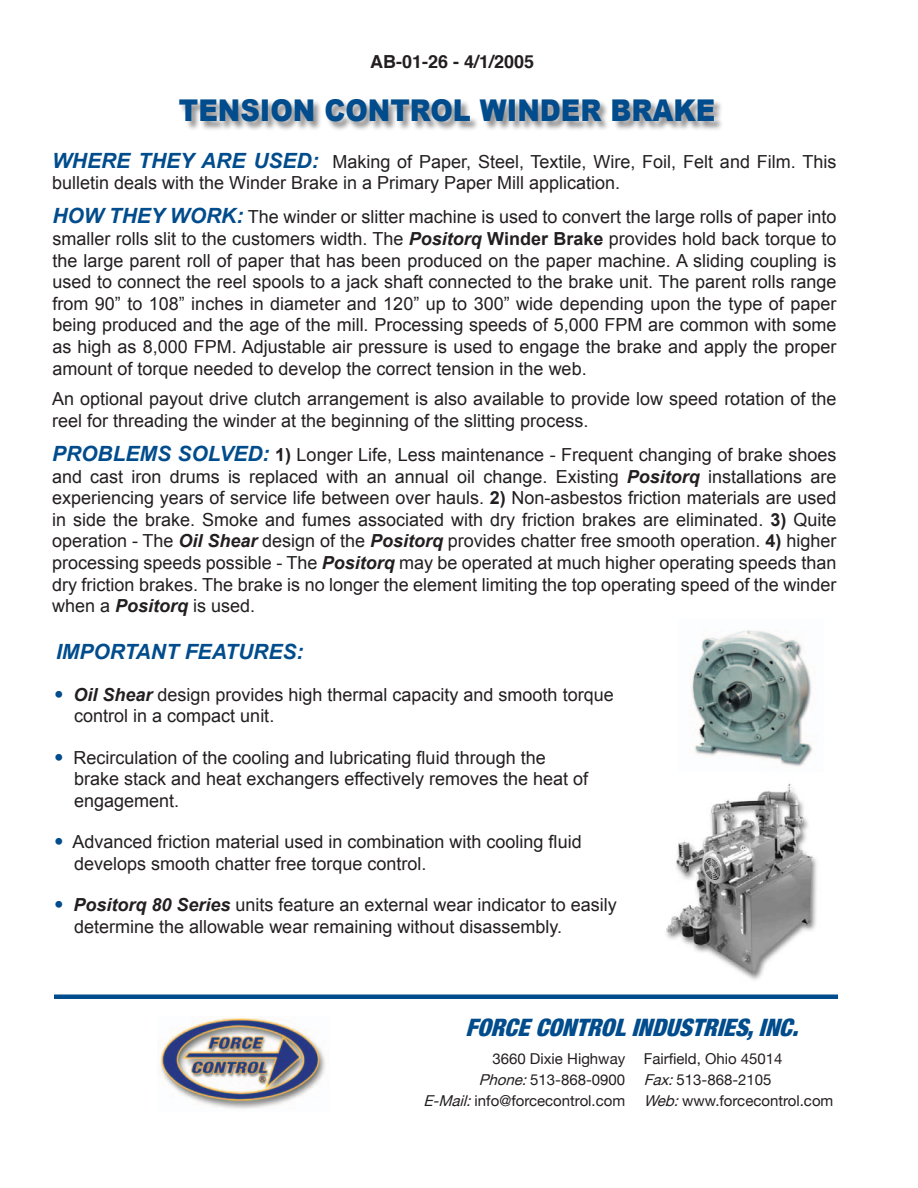
<style>
.page{position:relative;width:918px;height:1188px;background:#fff}
.page>*{position:absolute;margin:0;border:0;box-sizing:border-box;transform-origin:0 0}
.t1{font:900 30px "Arial";color:#014c8c;scale:.9 1}
.t2{font:italic 900 condensed 24px "Helvetica Neue";color:#014c8c}
.t3{font:italic 700 21px "Arial";color:#014c8c}
.t4{font:18px/21.6px "Arial";color:#231f20}
.t5{font:700 18px "Helvetica";color:#231f20}
.t6{font:15px/21px "Helvetica Neue";color:#231f20;text-align:right}
.s1{font-weight:700;font-style:italic;font-size:21px;color:#014c8c}
.s2{font-weight:700;font-style:italic}
.s3{font-weight:700}
.s4{font-size:27px;color:#014c8c}
.s5{font-style:italic}
</style>
<div class="page">
<div style="left:178px;top:99px;width:547px;height:33px;background:#231f20;opacity:.5"></div>
<img style="left:160px;top:1018px;width:165px;height:91px">
<div style="left:54px;top:994px;width:784px;height:5px;background:#014c8c"></div>
<img style="left:692px;top:630px;width:121px;height:137px">
<img style="left:666px;top:783px;width:151px;height:197px">
<p class="t5" style="left:370px;top:49px;width:166px">AB-01-26 - 4/1/2005</p>
<h1 class="t1" style="left:179px;top:94px;width:598px">TENSION CONTROL WINDER BRAKE</h1>
<p class="t4" style="left:52px;top:151px;width:786px"><span class="s1">WHERE THEY ARE USED:</span> Making of Paper, Steel, Textile, Wire, Foil, Felt and Film. This bulletin deals with the Winder Brake in a Primary Paper Mill application.</p>
<p class="t4" style="left:52px;top:206px;width:786px;text-align:justify"><span class="s1">HOW THEY WORK:</span> The winder or slitter machine is used to convert the large rolls of paper into smaller rolls slit to the customers width. The <span class="s2">Positorq</span> <span class="s3">Winder Brake</span> provides hold back torque to the large parent roll of paper that has been produced on the paper machine. A sliding coupling is used to connect the reel spools to a jack shaft connected to the brake unit. The parent rolls range from 90” to 108” inches in diameter and 120” up to 300” wide depending upon the type of paper being produced and the age of the mill. Processing speeds of 5,000 FPM are common with some as high as 8,000 FPM. Adjustable air pressure is used to engage the brake and apply the proper amount of torque needed to develop the correct tension in the web.</p>
<p class="t4" style="left:52px;top:388px;width:786px">An optional payout drive clutch arrangement is also available to provide low speed rotation of the reel for threading the winder at the beginning of the slitting process.</p>
<p class="t4" style="left:52px;top:444px;width:786px;text-align:justify"><span class="s1">PROBLEMS SOLVED:</span> <span class="s3">1)</span> Longer Life, Less maintenance - Frequent changing of brake shoes and cast iron drums is replaced with an annual oil change. Existing <span class="s2">Positorq</span> installations are experiencing years of service life between over hauls. <span class="s3">2)</span> Non-asbestos friction materials are used in side the brake. Smoke and fumes associated with dry friction brakes are eliminated. <span class="s3">3)</span> Quite operation - The <span class="s2">Oil Shear</span> design of the <span class="s2">Positorq</span> provides chatter free smooth operation. <span class="s3">4)</span> higher processing speeds possible - The <span class="s2">Positorq</span> may be operated at much higher operating speeds than dry friction brakes. The brake is no longer the element limiting the top operating speed of the winder when a <span class="s2">Positorq</span> is used.</p>
<p class="t3" style="left:56px;top:640px;width:249px">IMPORTANT FEATURES:</p>
<p class="t4" style="left:74px;top:684px;width:541px;text-indent:-20px"><span class="s4">•</span> <span class="s2">Oil Shear</span> design provides high thermal capacity and smooth torque control in a compact unit.</p>
<p class="t4" style="left:74px;top:747px;width:515px;text-indent:-20px"><span class="s4">•</span> Recirculation of the cooling and lubricating fluid through the brake stack and heat exchangers effectively removes the heat of engagement.</p>
<p class="t4" style="left:74px;top:831px;width:509px;text-indent:-20px"><span class="s4">•</span> Advanced friction material used in combination with cooling fluid develops smooth chatter free torque control.</p>
<p class="t4" style="left:74px;top:894px;width:544px;text-indent:-20px"><span class="s4">•</span> <span class="s2">Positorq 80 Series</span> units feature an external wear indicator to easily determine the allowable wear remaining without disassembly.</p>
<h2 class="t2" style="left:466px;top:1012px;width:342px">FORCECONTROLINDUSTRIES,INC.</h2>
<p class="t6" style="left:423px;top:1048px;width:203px">3660 Dixie Highway<br><span class="s5">Phone:</span>513-868-0900<br><span class="s5">E-Mail:</span>info@forcecontrol.com</p>
<p class="t6" style="left:644px;top:1048px;width:191px;text-align:left">Fairfield, Ohio 45014<br><span class="s5">Fax:</span>513-868-2105<br><span class="s5">Web:</span>www.forcecontrol.com</p>
</div>
